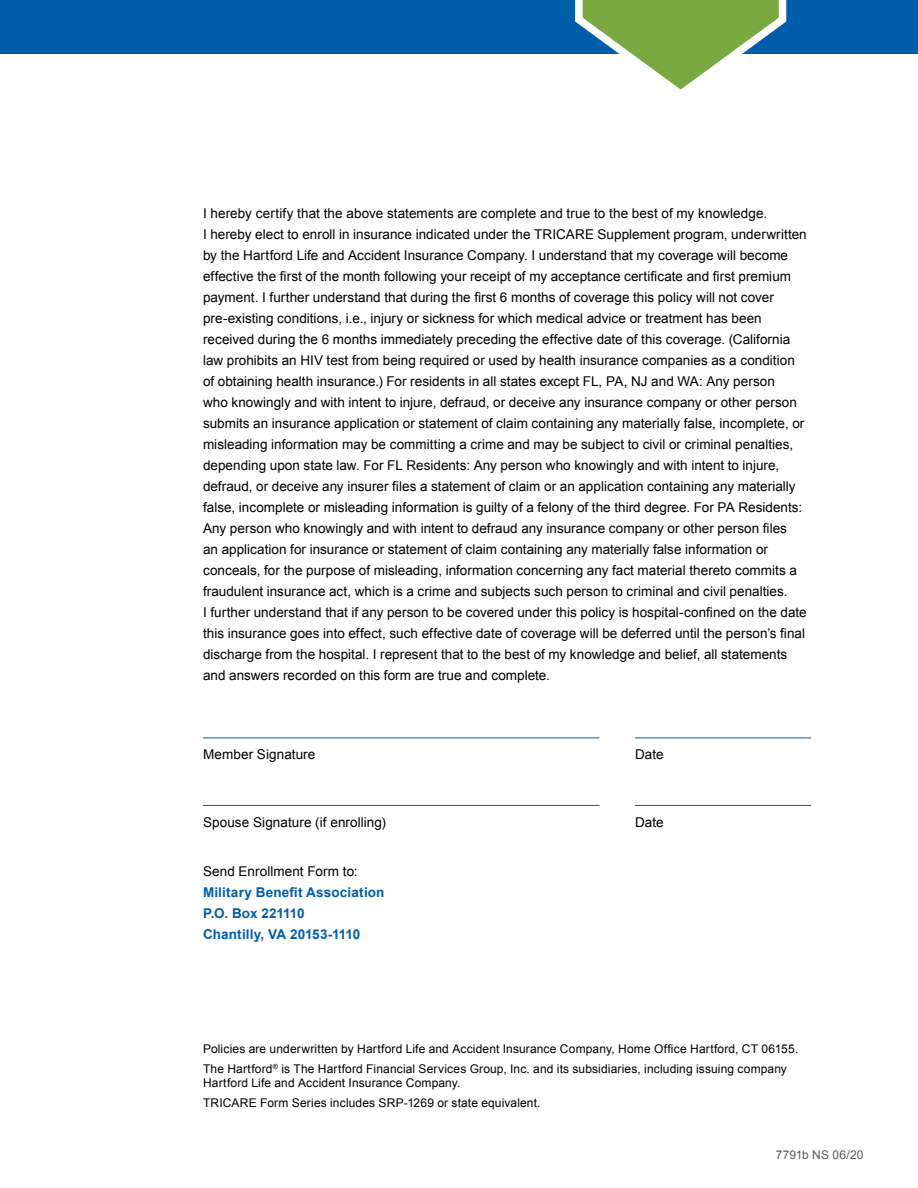
<style>
.page{position:relative;width:918px;height:1188px;background:#fff}
.page>*{position:absolute;margin:0;border:0;box-sizing:border-box;transform-origin:0 0}
.t1{font:13.5px/21px "Arial";color:#000}
.t2{font:700 13.5px/21px "Arial";letter-spacing:.01em;color:#005daa}
.t3{font:12px/20.2px "Arial";letter-spacing:.01em;color:#000}
.t4{font:12px "Arial";letter-spacing:.015em;color:#58595b}
</style>
<div class="page">
<hr style="left:203px;top:738px;width:396px;height:1px;background:#005daa">
<hr style="left:635px;top:738px;width:176px;height:1px;background:#005daa">
<hr style="left:203px;top:805px;width:396px;height:1px;background:#005daa">
<hr style="left:635px;top:805px;width:176px;height:1px;background:#005daa">
<div style="left:0;top:0;width:918px;height:53px;background:#005daa"></div>
<svg style="left:571px;top:0;width:219px;height:90px"></svg>
<p class="t1" style="left:203px;top:203px;width:605px">I hereby certify that the above statements are complete and true to the best of my knowledge.<br>I hereby elect to enroll in insurance indicated under the TRICARE Supplement program, underwritten by the Hartford Life and Accident Insurance Company. I understand that my coverage will become effective the first of the month following your receipt of my acceptance certificate and first premium payment. I further understand that during the first 6 months of coverage this policy will not cover pre-existing conditions, i.e., injury or sickness for which medical advice or treatment has been received during the 6 months immediately preceding the effective date of this coverage. (California law prohibits an HIV test from being required or used by health insurance companies as a condition of obtaining health insurance.) For residents in all states except FL, PA, NJ and WA: Any person<br>who knowingly and with intent to injure, defraud, or deceive any insurance company or other person submits an insurance application or statement of claim containing any materially false, incomplete, or misleading information may be committing a crime and may be subject to civil or criminal penalties, depending upon state law. For FL Residents: Any person who knowingly and with intent to injure, defraud, or deceive any insurer files a statement of claim or an application containing any materially false, incomplete or misleading information is guilty of a felony of the third degree. For PA Residents:<br>Any person who knowingly and with intent to defraud any insurance company or other person files<br>an application for insurance or statement of claim containing any materially false information or conceals, for the purpose of misleading, information concerning any fact material thereto commits a fraudulent insurance act, which is a crime and subjects such person to criminal and civil penalties.<br>I further understand that if any person to be covered under this policy is hospital-confined on the date this insurance goes into effect, such effective date of coverage will be deferred until the person’s final discharge from the hospital. I represent that to the best of my knowledge and belief, all statements and answers recorded on this form are true and complete.</p>
<p class="t1" style="left:203px;top:744px;width:114px">Member Signature</p>
<p class="t1" style="left:635px;top:744px;width:30px">Date</p>
<p class="t1" style="left:203px;top:812px;width:184px">Spouse Signature (if enrolling)</p>
<p class="t1" style="left:635px;top:812px;width:30px">Date</p>
<p class="t1" style="left:203px;top:860px;width:156px">Send Enrollment Form to:</p>
<p class="t2" style="left:203px;top:882px;width:183px">Military Benefit Association<br>P.O. Box 221110<br>Chantilly, VA 20153-1110</p>
<p class="t3" style="left:203px;top:1039px;width:597px">Policies are underwritten by Hartford Life and Accident Insurance Company, Home Office Hartford, CT 06155.<br>The Hartford<sup>®</sup> is The Hartford Financial Services Group, Inc. and its subsidiaries, including issuing company</p>
<p class="t3" style="left:203px;top:1073px;width:339px">Hartford Life and Accident Insurance Company.<br>TRICARE Form Series includes SRP-1269 or state equivalent.</p>
<p class="t4" style="left:776px;top:1147px;width:89px">7791b NS 06/20</p>
</div>
